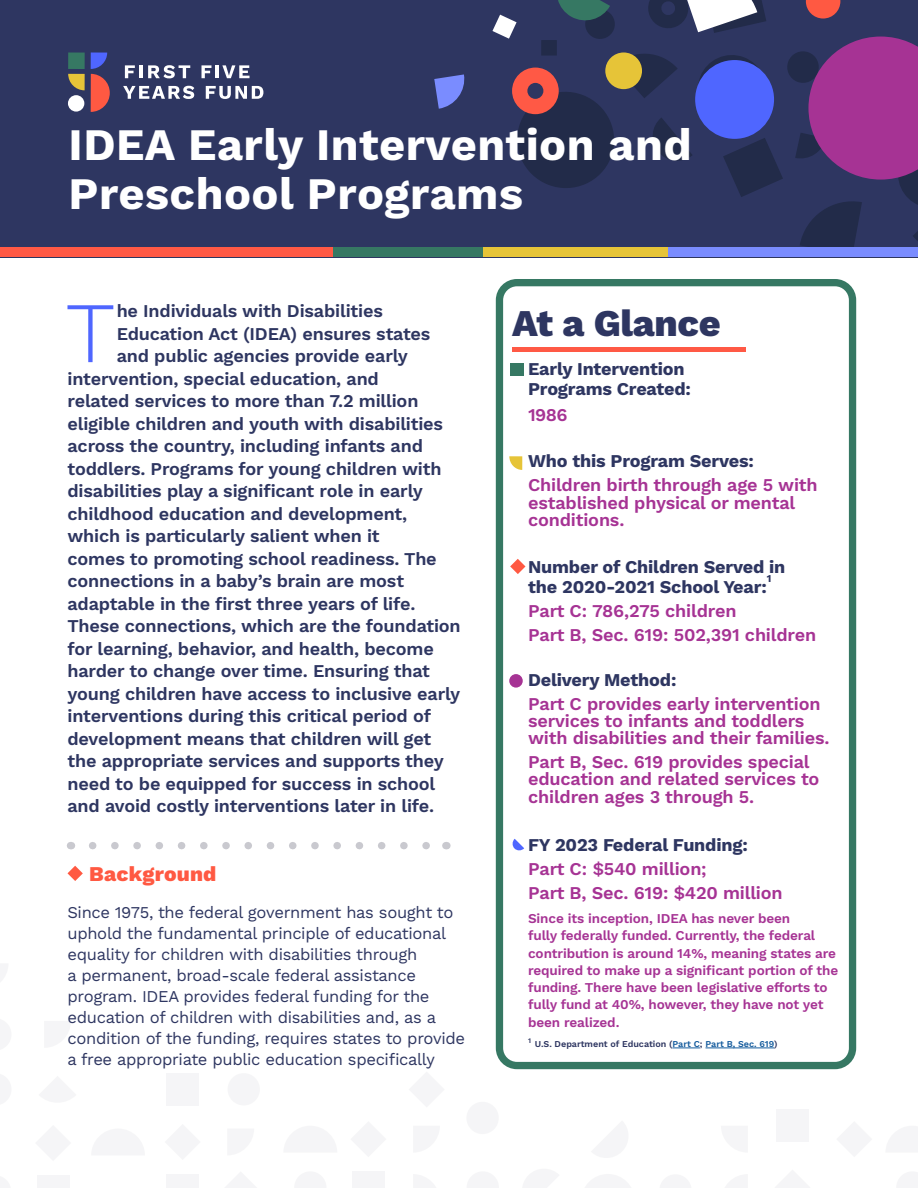
<style>
.page{position:relative;width:918px;height:1188px;background:#fff}
.page>*{position:absolute;margin:0;border:0;box-sizing:border-box;transform-origin:0 0}
.Paragraph{font:300 86.25px "Work Sans";color:#4f66ff}
.Headline{font:700 45px/49.5px "Work Sans";letter-spacing:.01em;color:#fff}
.Paragraph-2{font:800 37.65px "Work Sans";letter-spacing:-.01em;color:#2e3661}
.t1{font:800 21px "Work Sans";letter-spacing:.01em;color:#ff5942}
.Paragraph-3{font:600 18px "Work Sans";letter-spacing:-.01em;color:#2e3661}
.Paragraph-4{font:600 18px/17.2px "Work Sans";letter-spacing:-.01em;color:#a63394}
.Paragraph-5{font:700 18px/19.5px "Work Sans";letter-spacing:-.01em;color:#2e3661}
.t2{font:16.5px/21px "Work Sans";letter-spacing:-.02em;color:#2e3661}
.t3{font:600 13.5px/17.2px "Work Sans";letter-spacing:-.01em;color:#a63394}
.Paragraph-6{font:700 10.5px "Work Sans";color:#2e3661}
.t4{font:600 9px "Work Sans";color:#2e3661}
.s1{color:#175d9e}
</style>
<div class="page">
<div style="left:496px;top:279px;width:360px;height:790px;border:7px solid #367863;border-radius:18px"></div>
<div style="left:510px;top:364px;width:14px;height:12px;background:#367863"></div>
<div style="left:0;top:0;width:918px;height:257px;background:#2e3661"></div>
<div style="left:166px;top:1174px;width:33px;height:14px;background:#f5f5f7"></div>
<div style="left:228px;top:1073px;width:32px;height:32px;background:#f5f5f7;border-radius:50%"></div>
<div style="left:166px;top:1073px;width:33px;height:32px;background:#f5f5f7"></div>
<div style="left:37px;top:1175px;width:32px;height:13px;background:#f5f5f7"></div>
<div style="left:352px;top:1171px;width:33px;height:17px;background:#f5f5f7"></div>
<div style="left:466px;top:1102px;width:33px;height:32px;background:#f5f5f7;border-radius:50%"></div>
<div style="left:776px;top:1109px;width:33px;height:32px;background:#f5f5f7"></div>
<svg style="left:68px;top:866px;width:15px;height:15px"></svg>
<svg style="left:492px;top:0;width:426px;height:248px"></svg>
<svg style="left:434px;top:74px;width:31px;height:35px"></svg>
<div style="left:0;top:248px;width:334px;height:9px;background:#ff5945"></div>
<div style="left:334px;top:248px;width:167px;height:9px;background:#367863"></div>
<div style="left:483px;top:248px;width:185px;height:9px;background:#e6c438"></div>
<div style="left:668px;top:248px;width:250px;height:9px;background:#7a8cff"></div>
<svg style="left:68px;top:74px;width:17px;height:16px"></svg>
<div style="left:68px;top:95px;width:16px;height:17px;background:#fff;border-radius:50%"></div>
<div style="left:68px;top:53px;width:17px;height:16px;background:#367863"></div>
<svg style="left:91px;top:53px;width:19px;height:59px"></svg>
<svg style="left:125px;top:65px;width:17px;height:13px"></svg>
<svg style="left:148px;top:65px;width:42px;height:13px"></svg>
<svg style="left:202px;top:65px;width:9px;height:13px"></svg>
<hr style="left:215px;top:65px;width:4px;height:13px;background:#fff">
<svg style="left:222px;top:65px;width:28px;height:13px"></svg>
<svg style="left:123px;top:86px;width:71px;height:13px"></svg>
<svg style="left:206px;top:86px;width:57px;height:13px"></svg>
<svg style="left:509px;top:456px;width:13px;height:14px"></svg>
<hr style="left:512px;top:347px;width:234px;height:4px;background:#ff5945">
<svg style="left:93px;top:842px;width:337px;height:7px"></svg>
<svg style="left:512px;top:839px;width:12px;height:12px"></svg>
<svg style="left:510px;top:559px;width:15px;height:15px"></svg>
<svg style="left:673px;top:1048px;width:27px;height:1px"></svg>
<hr style="left:705px;top:1048px;width:69px;height:1px;background:#175d9e">
<div style="left:509px;top:674px;width:14px;height:14px;background:#a63394;border-radius:50%"></div>
<p class="Headline" style="left:69px;top:122px;width:625px">IDEA Early Intervention and<br>Preschool Programs</p>
<p class="Paragraph" style="left:66px;top:282px;width:51px">T</p>
<p class="Paragraph-3" style="left:117px;top:301px;width:268px">he Individuals with Disabilities</p>
<p class="Paragraph-3" style="left:117px;top:323px;width:315px">Education Act (IDEA) ensures states</p>
<p class="Paragraph-3" style="left:117px;top:346px;width:293px">and public agencies provide early</p>
<p class="Paragraph-3" style="left:68px;top:368px;width:313px">intervention, special education, and</p>
<p class="Paragraph-3" style="left:68px;top:391px;width:352px">related services to more than 7.2 million</p>
<p class="Paragraph-3" style="left:68px;top:413px;width:377px">eligible children and youth with disabilities</p>
<p class="Paragraph-3" style="left:68px;top:436px;width:357px">across the country, including infants and</p>
<p class="Paragraph-3" style="left:68px;top:458px;width:376px">toddlers. Programs for young children with</p>
<p class="Paragraph-3" style="left:68px;top:481px;width:357px">disabilities play a significant role in early</p>
<p class="Paragraph-3" style="left:68px;top:503px;width:341px">childhood education and development,</p>
<p class="Paragraph-3" style="left:68px;top:526px;width:314px">which is particularly salient when it</p>
<p class="Paragraph-3" style="left:68px;top:548px;width:371px">comes to promoting school readiness. The</p>
<p class="Paragraph-3" style="left:68px;top:571px;width:338px">connections in a baby’s brain are most</p>
<p class="Paragraph-3" style="left:68px;top:593px;width:349px">adaptable in the first three years of life.</p>
<p class="Paragraph-3" style="left:68px;top:616px;width:395px">These connections, which are the foundation</p>
<p class="Paragraph-3" style="left:68px;top:638px;width:368px">for learning, behavior, and health, become</p>
<p class="Paragraph-3" style="left:68px;top:661px;width:364px">harder to change over time. Ensuring that</p>
<p class="Paragraph-3" style="left:68px;top:683px;width:394px">young children have access to inclusive early</p>
<p class="Paragraph-3" style="left:68px;top:706px;width:365px">interventions during this critical period of</p>
<p class="Paragraph-3" style="left:68px;top:728px;width:365px">development means that children will get</p>
<p class="Paragraph-3" style="left:68px;top:751px;width:378px">the appropriate services and supports they</p>
<p class="Paragraph-3" style="left:68px;top:773px;width:369px">need to be equipped for success in school</p>
<p class="Paragraph-3" style="left:68px;top:796px;width:368px">and avoid costly interventions later in life.</p>
<p class="t1" style="left:89px;top:862px;width:129px">Background</p>
<p class="t2" style="left:68px;top:903px;width:399px">Since 1975, the federal government has sought to uphold the fundamental principle of educational equality for children with disabilities through<br>a permanent, broad-scale federal assistance program. IDEA provides federal funding for the education of children with disabilities and, as a condition of the funding, requires states to provide a free appropriate public education specifically</p>
<p class="Paragraph-2" style="left:512px;top:301px;width:210px">At a Glance</p>
<p class="Paragraph-5" style="left:528px;top:360px;width:164px">Early Intervention<br>Programs Created:</p>
<p class="Paragraph-4" style="left:528px;top:407px;width:41px">1986</p>
<p class="Paragraph-5" style="left:528px;top:452px;width:227px">Who this Program Serves:</p>
<p class="Paragraph-4" style="left:528px;top:477px;width:291px">Children birth through age 5 with established physical or mental conditions.</p>
<p class="Paragraph-5" style="left:528px;top:558px;width:259px">Number of Children Served in the 2020-2021 School Year:</p>
<p class="Paragraph-6" style="left:767px;top:573px;width:6px">1</p>
<p class="Paragraph-4" style="left:528px;top:603px;width:210px">Part C: 786,275 children</p>
<p class="Paragraph-4" style="left:528px;top:627px;width:290px">Part B, Sec. 619: 502,391 children</p>
<p class="Paragraph-5" style="left:528px;top:671px;width:150px">Delivery Method:</p>
<p class="Paragraph-4" style="left:528px;top:696px;width:303px">Part C provides early intervention services to infants and toddlers with disabilities and their families.</p>
<p class="Paragraph-4" style="left:528px;top:754px;width:293px">Part B, Sec. 619 provides special education and related services to children ages 3 through 5.</p>
<p class="Paragraph-5" style="left:528px;top:836px;width:221px">FY 2023 Federal Funding:</p>
<p class="Paragraph-4" style="left:528px;top:861px;width:180px">Part C: $540 million;</p>
<p class="Paragraph-4" style="left:528px;top:885px;width:256px">Part B, Sec. 619: $420 million</p>
<p class="t3" style="left:528px;top:911px;width:312px">Since its inception, IDEA has never been<br>fully federally funded. Currently, the federal contribution is around 14%, meaning states are required to make up a significant portion of the funding. There have been legislative efforts to fully fund at 40%, however, they have not yet been realized.</p>
<p class="t4" style="left:528px;top:1039px;width:251px"><sup>1</sup> U.S. Department of Education (<span class="s1">Part C</span>; <span class="s1">Part B, Sec. 619</span>)</p>
</div>
